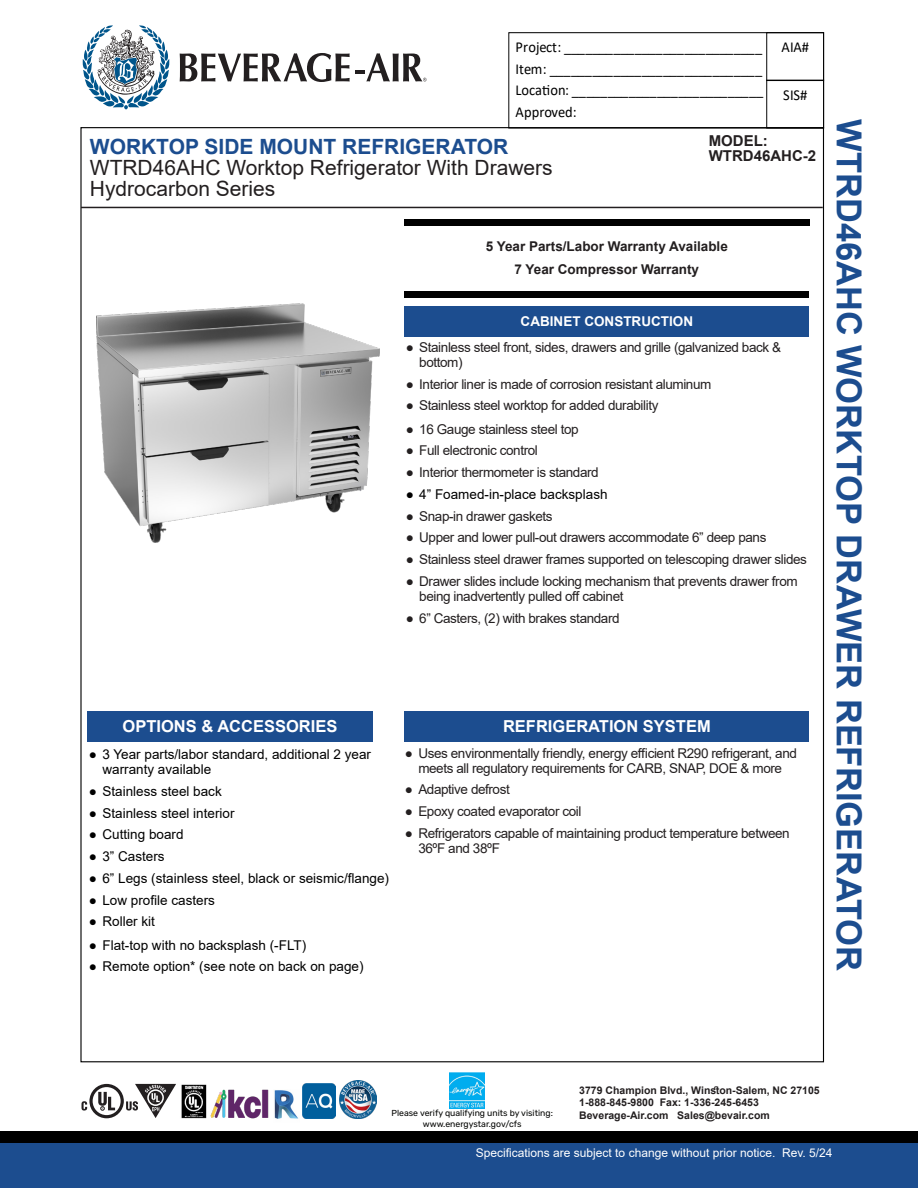
<style>
.page{position:relative;width:918px;height:1188px;background:#fff}
.page>*{position:absolute;margin:0;border:0;box-sizing:border-box;transform-origin:0 0}
.t1{font:700 34.5px "Arial";color:#1c4d8f}
.t2{font:21px/21px "Arial";color:#231f20}
.t3{font:700 21px "Arial";color:#1c4d8f}
.t4{font:700 16.5px "Arial";color:#fff}
.t5{font:15.15px/21.5px "Calibri";color:#000;text-align:justify;scale:.95 1}
.t6{font:700 15px "Arial";color:#231f20}
.t7{font:13.5px/15px "Arial";letter-spacing:-.03em;color:#231f20}
.t8{font:13.5px/15px "Arial";color:#000}
.t9{font:700 13.5px "Arial";color:#231f20}
.t10{font:700 13.5px "Arial";color:#fff}
.t11{font:12px "Arial";color:#fff}
.t12{font:700 10.5px/12.6px "Arial";color:#231f20}
.Paragraph_Style_1{font:8.7px "Rubik";color:#040503}
</style>
<div class="page">
<hr style="left:81px;top:207px;width:742px;height:1px;background:#231f20">
<svg style="left:83px;top:25px;width:86px;height:85px"></svg>
<svg style="left:180px;top:53px;width:246px;height:29px"></svg>
<div style="left:508px;top:32px;width:316px;height:96px;border:1px solid #000"></div>
<div style="left:766px;top:32px;width:58px;height:49px;border:1px solid #000"></div>
<div style="left:766px;top:80px;width:58px;height:48px;border:1px solid #000"></div>
<img style="left:96px;top:304px;width:284px;height:238px">
<div style="left:87px;top:711px;width:286px;height:31px;background:#1c4d8f"></div>
<div style="left:405px;top:711px;width:404px;height:31px;background:#1c4d8f"></div>
<div style="left:404px;top:306px;width:405px;height:31px;background:#1c4d8f"></div>
<div style="left:404px;top:220px;width:406px;height:6px;background:#000"></div>
<div style="left:404px;top:291px;width:405px;height:7px;background:#000"></div>
<div style="left:0;top:1131px;width:918px;height:22px;background:#000"></div>
<div style="left:0;top:1143px;width:918px;height:45px;background:#1c4d8f"></div>
<img style="left:339px;top:1081px;width:38px;height:37px">
<img style="left:211px;top:1089px;width:58px;height:30px">
<img style="left:274px;top:1090px;width:25px;height:29px">
<img style="left:302px;top:1083px;width:34px;height:35px">
<svg style="left:82px;top:1084px;width:94px;height:34px"></svg>
<img style="left:181px;top:1084px;width:26px;height:35px">
<img style="left:449px;top:1072px;width:35px;height:36px">
<p class="t5" style="left:516px;top:36px;width:262px">Project: ____________________________ Item: ______________________________ Location: ___________________________ Approved:</p>
<p class="t5" style="left:782px;top:36px;width:31px">AIA#</p>
<p class="t5" style="left:783px;top:83px;width:27px">SIS#</p>
<p class="t3" style="left:90px;top:132px;width:420px">WORKTOP SIDE MOUNT REFRIGERATOR</p>
<p class="t2" style="left:90px;top:157px;width:464px">WTRD46AHC Worktop Refrigerator With Drawers<br>Hydrocarbon Series</p>
<p class="t6" style="left:709px;top:131px;width:61px">MODEL:</p>
<p class="t6" style="left:709px;top:145px;width:109px">WTRD46AHC-2</p>
<p class="t9" style="left:486px;top:237px;width:244px">5 Year Parts/Labor Warranty Available</p>
<p class="t9" style="left:515px;top:260px;width:186px">7 Year Compressor Warranty</p>
<p class="t10" style="left:521px;top:312px;width:174px">CABINET CONSTRUCTION</p>
<p class="t7" style="left:419px;top:340px;width:363px;text-indent:-14px">● Stainless steel front, sides, drawers and grille (galvanized back &amp; bottom)</p>
<p class="t7" style="left:406px;top:376px;width:307px">● Interior liner is made of corrosion resistant aluminum</p>
<p class="t7" style="left:406px;top:398px;width:254px">● Stainless steel worktop for added durability</p>
<p class="t7" style="left:406px;top:421px;width:174px">● 16 Gauge stainless steel top</p>
<p class="t7" style="left:406px;top:443px;width:134px">● Full electronic control</p>
<p class="t7" style="left:406px;top:465px;width:195px">● Interior thermometer is standard</p>
<p class="t8" style="left:406px;top:487px;width:203px">● 4” Foamed-in-place backsplash</p>
<p class="t7" style="left:406px;top:508px;width:148px">● Snap-in drawer gaskets</p>
<p class="t7" style="left:406px;top:530px;width:362px">● Upper and lower pull-out drawers accommodate 6” deep pans</p>
<p class="t7" style="left:406px;top:552px;width:403px">● Stainless steel drawer frames supported on telescoping drawer slides</p>
<p class="t7" style="left:419px;top:574px;width:380px;text-indent:-14px">● Drawer slides include locking mechanism that prevents drawer from being inadvertently pulled off cabinet</p>
<p class="t7" style="left:406px;top:610px;width:215px">● 6” Casters, (2) with brakes standard</p>
<p class="t4" style="left:123px;top:715px;width:216px">OPTIONS &amp; ACCESSORIES</p>
<p class="t4" style="left:503px;top:715px;width:209px">REFRIGERATION SYSTEM</p>
<p class="t7" style="left:405px;top:745px;width:394px;text-align:center">● Uses environmentally friendly, energy efficient R290 refrigerant, and meets all regulatory requirements for CARB, SNAP, DOE &amp; more</p>
<p class="t7" style="left:405px;top:782px;width:106px">● Adaptive defrost</p>
<p class="t7" style="left:405px;top:804px;width:178px">● Epoxy coated evaporator coil</p>
<p class="t7" style="left:418px;top:825px;width:373px;text-indent:-14px">● Refrigerators capable of maintaining product temperature between<br>36ºF and 38ºF</p>
<p class="t8" style="left:102px;top:747px;width:270px;text-indent:-14px">● 3 Year parts/labor standard, additional 2 year warranty available</p>
<p class="t8" style="left:89px;top:783px;width:134px">● Stainless steel back</p>
<p class="t8" style="left:89px;top:805px;width:147px">● Stainless steel interior</p>
<p class="t8" style="left:89px;top:827px;width:96px">● Cutting board</p>
<p class="t8" style="left:89px;top:849px;width:77px">● 3” Casters</p>
<p class="t8" style="left:89px;top:870px;width:302px">● 6” Legs (stainless steel, black or seismic/flange)</p>
<p class="t8" style="left:89px;top:892px;width:128px">● Low profile casters</p>
<p class="t8" style="left:89px;top:914px;width:68px">● Roller kit</p>
<p class="t8" style="left:89px;top:937px;width:219px">● Flat-top with no backsplash (-FLT)</p>
<p class="t8" style="left:89px;top:959px;width:276px">● Remote option* (see note on back on page)</p>
<p class="t1" style="left:873px;top:119px;width:854px;rotate:90deg">WTRD46AHC WORKTOP DRAWER REFRIGERATOR</p>
<p class="t12" style="left:579px;top:1084px;width:242px">3779 Champion Blvd., Winston-Salem, NC 27105<br>1-888-845-9800 Fax: 1-336-245-6453<br>Beverage-Air.com Sales@bevair.com</p>
<p class="t11" style="left:476px;top:1145px;width:358px">Specifications are subject to change without prior notice. Rev. 5/24</p>
<p class="Paragraph_Style_1" style="left:392px;top:1108px;width:163px">Please verify qualifying units by visiting:</p>
<p class="Paragraph_Style_1" style="left:423px;top:1119px;width:100px">www.energystar.gov/cfs</p>
</div>
